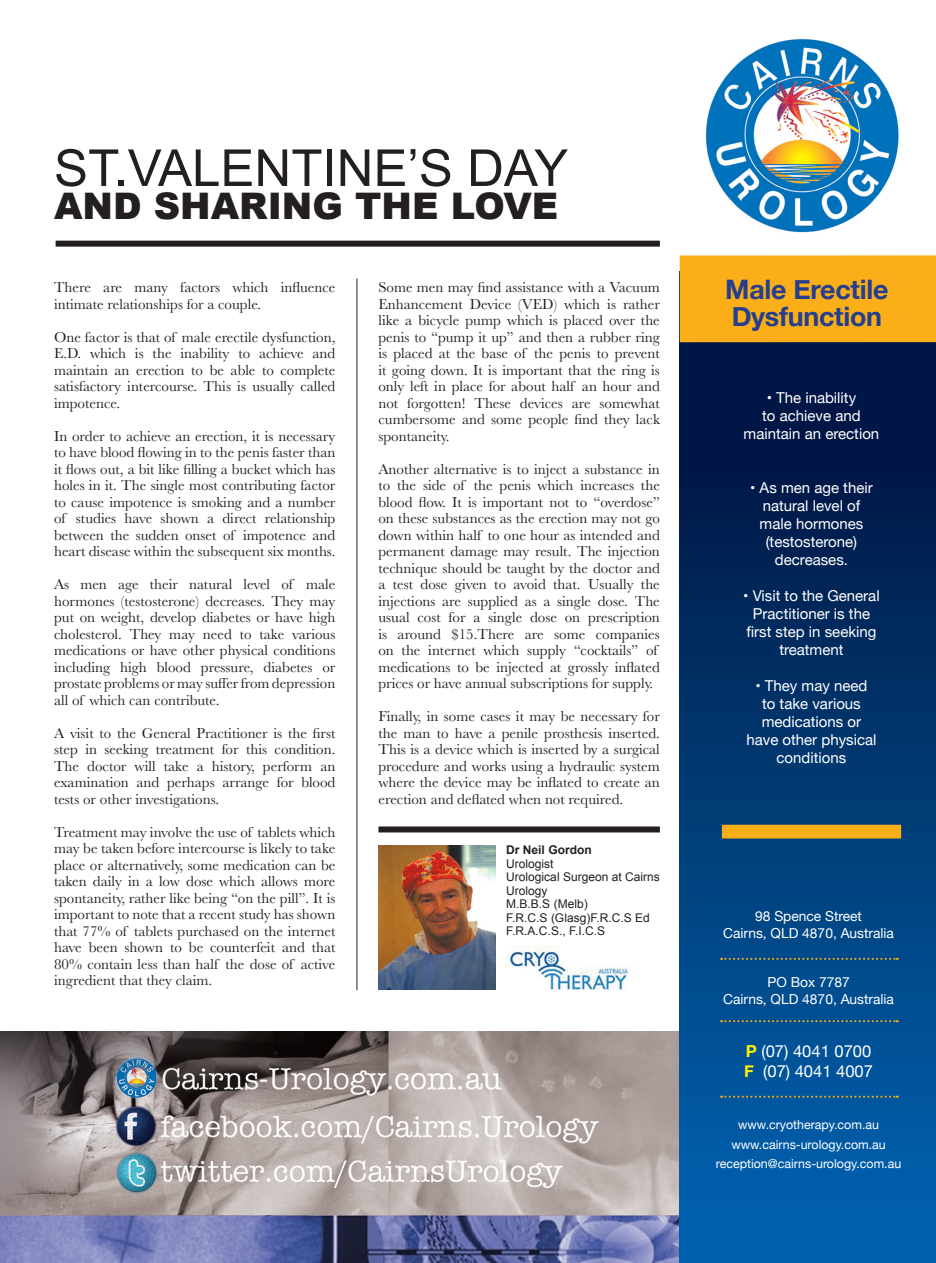
<style>
.page{position:relative;width:936px;height:1263px;background:#fff}
.page>*{position:absolute;margin:0;border:0;box-sizing:border-box;transform-origin:0 0}
.t1{font:51px "Arial";color:#231f20}
.t2{font:900 36.6px "Arial";color:#231f20}
.t3{font:700 26.85px/26.8px "Helvetica Neue";letter-spacing:-.01em;color:#253f8e}
.t4{font:16.5px "Helvetica Neue";color:#fff}
.t5{font:15px/16.5px "Baskerville";color:#231f20;text-align:justify}
.t6{font:15px/18px "Helvetica Neue";color:#fff;text-align:center}
.t7{font:13.8px "Helvetica Neue";color:#fff}
.t8{font:12.45px "Helvetica Neue";color:#fff}
.t9{font:12px/13.5px "Arial";color:#231f20}
.t10{font:700 12px "Arial";color:#231f20}
.s1{font-weight:700;color:#fff101}
</style>
<div class="page">
<img style="left:0;top:1031px;width:678px;height:232px">
<hr style="left:356px;top:279px;width:1px;height:711px;background:#231f20">
<img style="left:378px;top:845px;width:117px;height:145px">
<img style="left:505px;top:946px;width:124px;height:44px">
<div style="left:679px;top:272px;width:256px;height:991px;background:linear-gradient(to bottom,#000930,#0165b2)"></div>
<div style="left:679px;top:255px;width:256px;height:87px;background:#faaf18"></div>
<svg style="left:721px;top:958px;width:176px;height:2px"></svg>
<svg style="left:721px;top:1020px;width:176px;height:2px"></svg>
<svg style="left:721px;top:1096px;width:176px;height:2px"></svg>
<img style="left:705px;top:39px;width:194px;height:194px">
<div style="left:721px;top:825px;width:180px;height:13px;background:#faaf18"></div>
<div style="left:378px;top:826px;width:281px;height:6px;background:#231f20"></div>
<div style="left:56px;top:241px;width:603px;height:6px;background:#231f20"></div>
<p class="t1" style="left:54px;top:135px;width:515px">ST.VALENTINE’S DAY</p>
<p class="t2" style="left:54px;top:179px;width:506px">AND SHARING THE LOVE</p>
<p class="t5" style="left:54px;top:279px;width:283px">There are many factors which influence intimate relationships for a couple.</p>
<p class="t5" style="left:54px;top:329px;width:283px">One factor is that of male erectile dysfunction, E.D. which is the inability to achieve and maintain an erection to be able to complete satisfactory intercourse. This is usually called impotence.</p>
<p class="t5" style="left:54px;top:428px;width:283px">In order to achieve an erection, it is necessary to have blood flowing in to the penis faster than it flows out, a bit like filling a bucket which has holes in it. The single most contributing factor to cause impotence is smoking and a number of studies have shown a direct relationship between the sudden onset of impotence and heart disease within the subsequent six months.</p>
<p class="t5" style="left:54px;top:576px;width:283px">As men age their natural level of male hormones (testosterone) decreases. They may put on weight, develop diabetes or have high cholesterol. They may need to take various medications or have other physical conditions including high blood pressure, diabetes or prostate problems or may suffer from depression all of which can contribute.</p>
<p class="t5" style="left:54px;top:725px;width:283px">A visit to the General Practitioner is the first step in seeking treatment for this condition.<br>The doctor will take a history, perform an examination and perhaps arrange for blood tests or other investigations.</p>
<p class="t5" style="left:54px;top:824px;width:283px">Treatment may involve the use of tablets which may be taken before intercourse is likely to take place or alternatively, some medication can be taken daily in a low dose which allows more spontaneity, rather like being “on the pill”. It is important to note that a recent study has shown that 77% of tablets purchased on the internet have been shown to be counterfeit and that 80% contain less than half the dose of active ingredient that they claim.</p>
<p class="t5" style="left:378px;top:279px;width:283px">Some men may find assistance with a Vacuum Enhancement Device (VED) which is rather like a bicycle pump which is placed over the penis to “pump it up” and then a rubber ring is placed at the base of the penis to prevent it going down. It is important that the ring is only left in place for about half an hour and not forgotten! These devices are somewhat cumbersome and some people find they lack spontaneity.</p>
<p class="t5" style="left:378px;top:461px;width:283px;text-align:left">Another alternative is to inject a substance in to the side of the penis which increases the blood flow. It is important not to “overdose” on these substances as the erection may not go down within half to one hour as intended and permanent damage may result. The injection technique should be taught by the doctor and a test dose given to avoid that. Usually the injections are supplied as a single dose. The usual cost for a single dose on prescription is around $15.There are some companies on the internet which supply “cocktails” of medications to be injected at grossly inflated prices or have annual subscriptions for supply.</p>
<p class="t5" style="left:378px;top:708px;width:283px">Finally, in some cases it may be necessary for the man to have a penile prosthesis inserted.<br>This is a device which is inserted by a surgical procedure and works using a hydraulic system where the device may be inflated to create an erection and deflated when not required.</p>
<p class="t10" style="left:506px;top:842px;width:87px">Dr Neil Gordon</p>
<p class="t9" style="left:506px;top:857px;width:49px">Urologist</p>
<p class="t9" style="left:506px;top:870px;width:155px">Urological Surgeon at Cairns<br>Urology</p>
<p class="t9" style="left:506px;top:897px;width:83px">M.B.B.S (Melb)</p>
<p class="t9" style="left:506px;top:911px;width:145px">F.R.C.S (Glasg)F.R.C.S Ed</p>
<p class="t9" style="left:506px;top:924px;width:100px">F.R.A.C.S., F.I.C.S</p>
<p class="t3" style="left:725px;top:276px;width:165px">Male Erectile<br>Dysfunction</p>
<p class="t6" style="left:743px;top:390px;width:137px">• The inability<br>to achieve and maintain an erection</p>
<p class="t6" style="left:750px;top:480px;width:124px">• As men age their natural level of male hormones (testosterone) decreases.</p>
<p class="t6" style="left:743px;top:588px;width:138px">• Visit to the General<br>Practitioner is the first step in seeking treatment</p>
<p class="t6" style="left:746px;top:678px;width:132px">• They may need<br>to take various medications or have other physical conditions</p>
<p class="t7" style="left:755px;top:906px;width:108px">98 Spence Street</p>
<p class="t7" style="left:723px;top:923px;width:172px">Cairns, QLD 4870, Australia</p>
<p class="t7" style="left:767px;top:972px;width:84px">PO Box 7787</p>
<p class="t7" style="left:723px;top:989px;width:172px">Cairns, QLD 4870, Australia</p>
<p class="t4" style="left:745px;top:1039px;width:127px"><span class="s1">P</span> (07) 4041 0700</p>
<p class="t4" style="left:744px;top:1059px;width:130px"><span class="s1">F</span> (07) 4041 4007</p>
<p class="t8" style="left:738px;top:1116px;width:142px">www.cryotherapy.com.au</p>
<p class="t8" style="left:731px;top:1135px;width:156px">www.cairns-urology.com.au</p>
<p class="t8" style="left:715px;top:1155px;width:187px">reception@cairns-urology.com.au</p>
</div>
